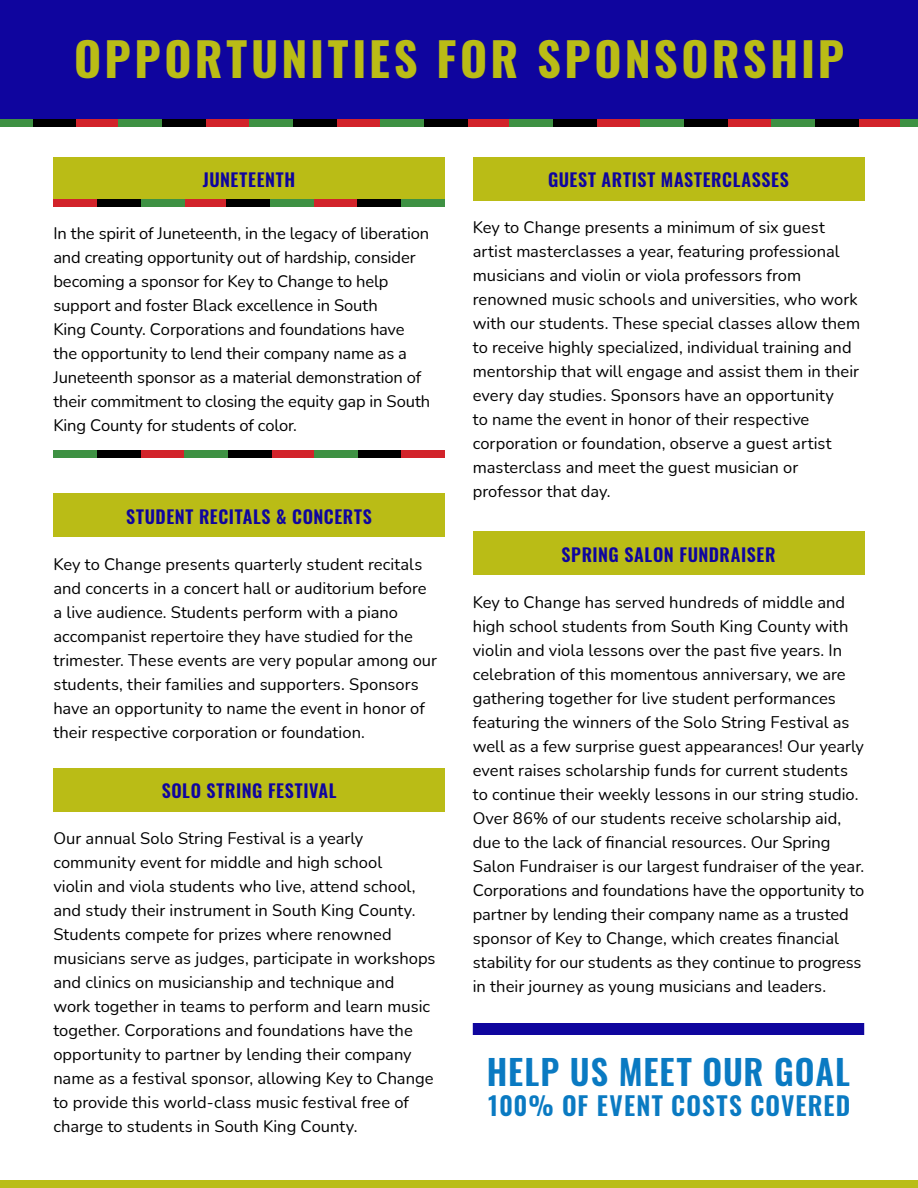
<style>
.page{position:relative;width:918px;height:1188px;background:#fff}
.page>*{position:absolute;margin:0;border:0;box-sizing:border-box;transform-origin:0 0}
.t1{font:700 46.5px "Oswald";letter-spacing:.07em;color:#babc16}
.t2{font:600 34.5px "Oswald";letter-spacing:.025em;color:#0a7ac2}
.t3{font:600 25.5px "Oswald";letter-spacing:.045em;color:#0a7ac2}
.t4{font:600 18px "Oswald";letter-spacing:.035em;color:#0f059e}
.t5{font:16.5px/24px "Nunito";color:#000}
</style>
<div class="page">
<div style="left:53px;top:157px;width:392px;height:43px;background:#babc16"></div>
<div style="left:53px;top:199px;width:44px;height:8px;background:#d2232a"></div>
<div style="left:183px;top:199px;width:43px;height:8px;background:#d2232a"></div>
<div style="left:314px;top:199px;width:43px;height:8px;background:#d2232a"></div>
<div style="left:97px;top:199px;width:44px;height:8px;background:#000"></div>
<div style="left:226px;top:199px;width:44px;height:8px;background:#000"></div>
<div style="left:357px;top:199px;width:44px;height:8px;background:#000"></div>
<div style="left:141px;top:199px;width:43px;height:8px;background:#3e9143"></div>
<div style="left:270px;top:199px;width:44px;height:8px;background:#3e9143"></div>
<div style="left:401px;top:199px;width:44px;height:8px;background:#3e9143"></div>
<div style="left:401px;top:450px;width:44px;height:8px;background:#d2232a"></div>
<div style="left:272px;top:450px;width:44px;height:8px;background:#d2232a"></div>
<div style="left:141px;top:450px;width:43px;height:8px;background:#d2232a"></div>
<div style="left:357px;top:450px;width:44px;height:8px;background:#000"></div>
<div style="left:228px;top:450px;width:44px;height:8px;background:#000"></div>
<div style="left:97px;top:450px;width:44px;height:8px;background:#000"></div>
<div style="left:314px;top:450px;width:43px;height:8px;background:#3e9143"></div>
<div style="left:184px;top:450px;width:44px;height:8px;background:#3e9143"></div>
<div style="left:53px;top:450px;width:44px;height:8px;background:#3e9143"></div>
<div style="left:473px;top:157px;width:391px;height:43px;background:#babc16"></div>
<div style="left:0;top:0;width:918px;height:119px;background:#0f059e"></div>
<div style="left:473px;top:532px;width:391px;height:43px;background:#babc16"></div>
<div style="left:53px;top:494px;width:392px;height:43px;background:#babc16"></div>
<div style="left:53px;top:768px;width:392px;height:43px;background:#babc16"></div>
<div style="left:473px;top:1023px;width:391px;height:12px;background:#0f059e"></div>
<div style="left:0;top:1181px;width:918px;height:7px;background:#babd17"></div>
<div style="left:205px;top:119px;width:44px;height:7px;background:#d2232a"></div>
<div style="left:76px;top:119px;width:44px;height:7px;background:#d2232a"></div>
<div style="left:162px;top:119px;width:43px;height:7px;background:#000"></div>
<div style="left:32px;top:119px;width:44px;height:7px;background:#000"></div>
<div style="left:118px;top:119px;width:44px;height:7px;background:#3e9143"></div>
<div style="left:0;top:119px;width:32px;height:7px;background:#3e9143"></div>
<div style="left:597px;top:119px;width:44px;height:7px;background:#d2232a"></div>
<div style="left:468px;top:119px;width:43px;height:7px;background:#d2232a"></div>
<div style="left:336px;top:119px;width:44px;height:7px;background:#d2232a"></div>
<div style="left:553px;top:119px;width:44px;height:7px;background:#000"></div>
<div style="left:424px;top:119px;width:44px;height:7px;background:#000"></div>
<div style="left:293px;top:119px;width:43px;height:7px;background:#000"></div>
<div style="left:509px;top:119px;width:44px;height:7px;background:#3e9143"></div>
<div style="left:380px;top:119px;width:44px;height:7px;background:#3e9143"></div>
<div style="left:249px;top:119px;width:44px;height:7px;background:#3e9143"></div>
<div style="left:859px;top:119px;width:44px;height:7px;background:#d2232a"></div>
<div style="left:728px;top:119px;width:44px;height:7px;background:#d2232a"></div>
<div style="left:815px;top:119px;width:44px;height:7px;background:#000"></div>
<div style="left:684px;top:119px;width:44px;height:7px;background:#000"></div>
<div style="left:901px;top:119px;width:17px;height:7px;background:#3e9143"></div>
<div style="left:772px;top:119px;width:43px;height:7px;background:#3e9143"></div>
<div style="left:641px;top:119px;width:43px;height:7px;background:#3e9143"></div>
<h1 class="t1" style="left:74px;top:27px;width:771px">OPPORTUNITIES FOR SPONSORSHIP</h1>
<p class="t4" style="left:203px;top:167px;width:94px">JUNETEENTH</p>
<p class="t5" style="left:53px;top:221px;width:378px">In the spirit of Juneteenth, in the legacy of liberation and creating opportunity out of hardship, consider becoming a sponsor for Key to Change to help support and foster Black excellence in South<br>King County. Corporations and foundations have the opportunity to lend their company name as a Juneteenth sponsor as a material demonstration of their commitment to closing the equity gap in South King County for students of color.</p>
<p class="t4" style="left:126px;top:504px;width:247px">STUDENT RECITALS &amp; CONCERTS</p>
<p class="t5" style="left:53px;top:551px;width:385px">Key to Change presents quarterly student recitals and concerts in a concert hall or auditorium before a live audience. Students perform with a piano accompanist repertoire they have studied for the trimester. These events are very popular among our students, their families and supporters. Sponsors have an opportunity to name the event in honor of their respective corporation or foundation.</p>
<p class="t4" style="left:162px;top:778px;width:176px">SOLO STRING FESTIVAL</p>
<p class="t5" style="left:53px;top:826px;width:384px">Our annual Solo String Festival is a yearly community event for middle and high school<br>violin and viola students who live, attend school, and study their instrument in South King County.<br>Students compete for prizes where renowned musicians serve as judges, participate in workshops and clinics on musicianship and technique and work together in teams to perform and learn music together. Corporations and foundations have the opportunity to partner by lending their company name as a festival sponsor, allowing Key to Change to provide this world-class music festival free of charge to students in South King County.</p>
<p class="t4" style="left:548px;top:167px;width:242px">GUEST ARTIST MASTERCLASSES</p>
<p class="t5" style="left:473px;top:215px;width:389px">Key to Change presents a minimum of six guest artist masterclasses a year, featuring professional musicians and violin or viola professors from renowned music schools and universities, who work with our students. These special classes allow them to receive highly specialized, individual training and mentorship that will engage and assist them in their every day studies. Sponsors have an opportunity<br>to name the event in honor of their respective corporation or foundation, observe a guest artist masterclass and meet the guest musician or professor that day.</p>
<p class="t4" style="left:562px;top:542px;width:215px">SPRING SALON FUNDRAISER</p>
<p class="t5" style="left:473px;top:590px;width:393px">Key to Change has served hundreds of middle and high school students from South King County with violin and viola lessons over the past five years. In celebration of this momentous anniversary, we are gathering together for live student performances featuring the winners of the Solo String Festival as well as a few surprise guest appearances! Our yearly event raises scholarship funds for current students to continue their weekly lessons in our string studio.<br>Over 86% of our students receive scholarship aid, due to the lack of financial resources. Our Spring Salon Fundraiser is our largest fundraiser of the year.<br>Corporations and foundations have the opportunity to partner by lending their company name as a trusted sponsor of Key to Change, which creates financial stability for our students as they continue to progress in their journey as young musicians and leaders.</p>
<h2 class="t2" style="left:487px;top:1048px;width:365px">HELP US MEET OUR GOAL</h2>
<h3 class="t3" style="left:487px;top:1088px;width:365px">100% OF EVENT COSTS COVERED</h3>
</div>
